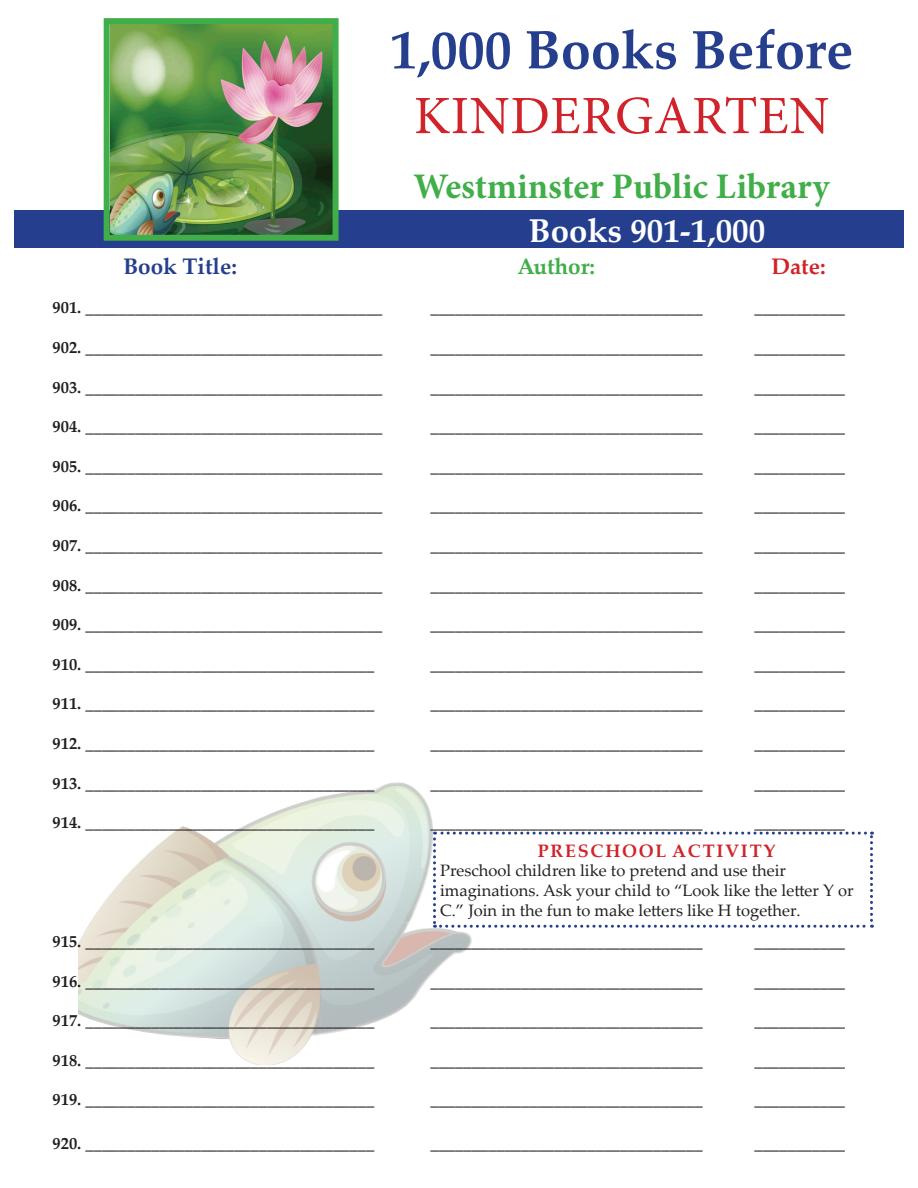
<style>
.page{position:relative;width:918px;height:1188px;background:#fff}
.page>*{position:absolute;margin:0;border:0;box-sizing:border-box;transform-origin:0 0}
.t1{font:700 54px "Palatino Linotype";color:#253f8e}
.t2{font:54px "Minion Pro";letter-spacing:.01em;color:#d1232a}
.t3{font:700 36px "Minion Pro";letter-spacing:-.005em;color:#40ae49}
.t4{font:700 33px "Palatino Linotype";color:#fff}
.t5{font:700 22.5px "Palatino Linotype";color:#253f8e}
.t6{font:700 22.5px "Palatino Linotype";color:#40ae49}
.t7{font:700 22.5px "Palatino Linotype";color:#d1232a}
.t8{font:700 18px "Palatino Linotype";letter-spacing:.1em;color:#d1232a}
.t9{font:700 16.5px "Palatino Linotype";color:#231f20}
.t10{font:16.5px "Palatino Linotype";color:#231f20}
</style>
<div class="page">
<img style="left:79px;top:782px;width:407px;height:283px">
<div style="left:14px;top:211px;width:890px;height:37px;background:#253f8e"></div>
<img style="left:111px;top:25px;width:221px;height:209px">
<div style="left:104px;top:18px;width:235px;height:223px;border:6px solid #40ae49"></div>
<svg style="left:433px;top:832px;width:440px;height:96px"></svg>
<p class="t1" style="left:390px;top:12px;width:464px">1,000 Books Before</p>
<p class="t2" style="left:414px;top:80px;width:417px">KINDERGARTEN</p>
<p class="t3" style="left:414px;top:161px;width:418px">Westminster Public Library</p>
<p class="t4" style="left:529px;top:207px;width:238px">Books 901-1,000</p>
<p class="t5" style="left:123px;top:250px;width:115px">Book Title:</p>
<p class="t6" style="left:517px;top:250px;width:79px">Author:</p>
<p class="t7" style="left:771px;top:250px;width:56px">Date:</p>
<p class="t9" style="left:52px;top:296px;width:331px">901. ____________________________________</p>
<p class="t9" style="left:430px;top:296px;width:274px">_________________________________</p>
<p class="t9" style="left:754px;top:296px;width:92px">___________</p>
<p class="t9" style="left:52px;top:336px;width:331px">902. ____________________________________</p>
<p class="t9" style="left:430px;top:336px;width:274px">_________________________________</p>
<p class="t9" style="left:754px;top:336px;width:92px">___________</p>
<p class="t9" style="left:52px;top:375px;width:331px">903. ____________________________________</p>
<p class="t9" style="left:430px;top:375px;width:274px">_________________________________</p>
<p class="t9" style="left:754px;top:375px;width:92px">___________</p>
<p class="t9" style="left:52px;top:415px;width:331px">904. ____________________________________</p>
<p class="t9" style="left:430px;top:415px;width:274px">_________________________________</p>
<p class="t9" style="left:754px;top:415px;width:92px">___________</p>
<p class="t9" style="left:52px;top:455px;width:331px">905. ____________________________________</p>
<p class="t9" style="left:430px;top:455px;width:274px">_________________________________</p>
<p class="t9" style="left:754px;top:455px;width:92px">___________</p>
<p class="t9" style="left:52px;top:494px;width:331px">906. ____________________________________</p>
<p class="t9" style="left:430px;top:494px;width:274px">_________________________________</p>
<p class="t9" style="left:754px;top:494px;width:92px">___________</p>
<p class="t9" style="left:52px;top:534px;width:331px">907. ____________________________________</p>
<p class="t9" style="left:430px;top:534px;width:274px">_________________________________</p>
<p class="t9" style="left:754px;top:534px;width:92px">___________</p>
<p class="t9" style="left:52px;top:573px;width:331px">908. ____________________________________</p>
<p class="t9" style="left:430px;top:573px;width:274px">_________________________________</p>
<p class="t9" style="left:754px;top:573px;width:92px">___________</p>
<p class="t9" style="left:52px;top:613px;width:331px">909. ____________________________________</p>
<p class="t9" style="left:430px;top:613px;width:274px">_________________________________</p>
<p class="t9" style="left:754px;top:613px;width:92px">___________</p>
<p class="t9" style="left:52px;top:653px;width:323px">910. ___________________________________</p>
<p class="t9" style="left:430px;top:653px;width:274px">_________________________________</p>
<p class="t9" style="left:754px;top:653px;width:92px">___________</p>
<p class="t9" style="left:52px;top:692px;width:323px">911. ___________________________________</p>
<p class="t9" style="left:430px;top:692px;width:274px">_________________________________</p>
<p class="t9" style="left:754px;top:692px;width:92px">___________</p>
<p class="t9" style="left:52px;top:732px;width:323px">912. ___________________________________</p>
<p class="t9" style="left:430px;top:732px;width:274px">_________________________________</p>
<p class="t9" style="left:754px;top:732px;width:92px">___________</p>
<p class="t9" style="left:52px;top:771px;width:323px">913. ___________________________________</p>
<p class="t9" style="left:430px;top:771px;width:274px">_________________________________</p>
<p class="t9" style="left:754px;top:771px;width:92px">___________</p>
<p class="t9" style="left:52px;top:811px;width:323px">914. ___________________________________</p>
<p class="t9" style="left:430px;top:811px;width:274px">_________________________________</p>
<p class="t9" style="left:754px;top:811px;width:92px">___________</p>
<p class="t9" style="left:52px;top:930px;width:323px">915. ___________________________________</p>
<p class="t9" style="left:52px;top:969px;width:323px">916. ___________________________________</p>
<p class="t9" style="left:52px;top:1009px;width:323px">917. ___________________________________</p>
<p class="t9" style="left:52px;top:1049px;width:323px">918. ___________________________________</p>
<p class="t9" style="left:52px;top:1088px;width:323px">919. ___________________________________</p>
<p class="t9" style="left:52px;top:1131px;width:323px">920. ___________________________________</p>
<p class="t8" style="left:538px;top:838px;width:239px">PRESCHOOL ACTIVITY</p>
<p class="t10" style="left:440px;top:859px;width:348px">Preschool children like to pretend and use their</p>
<p class="t10" style="left:440px;top:879px;width:415px">imaginations. Ask your child to “Look like the letter Y or</p>
<p class="t10" style="left:440px;top:899px;width:362px">C.” Join in the fun to make letters like H together.</p>
<p class="t9" style="left:430px;top:930px;width:274px">_________________________________</p>
<p class="t9" style="left:754px;top:930px;width:92px">___________</p>
<p class="t9" style="left:430px;top:969px;width:274px">_________________________________</p>
<p class="t9" style="left:754px;top:969px;width:92px">___________</p>
<p class="t9" style="left:430px;top:1009px;width:274px">_________________________________</p>
<p class="t9" style="left:754px;top:1009px;width:92px">___________</p>
<p class="t9" style="left:430px;top:1049px;width:274px">_________________________________</p>
<p class="t9" style="left:754px;top:1049px;width:92px">___________</p>
<p class="t9" style="left:430px;top:1088px;width:274px">_________________________________</p>
<p class="t9" style="left:754px;top:1088px;width:92px">___________</p>
<p class="t9" style="left:430px;top:1131px;width:274px">_________________________________</p>
<p class="t9" style="left:754px;top:1131px;width:92px">___________</p>
</div>
